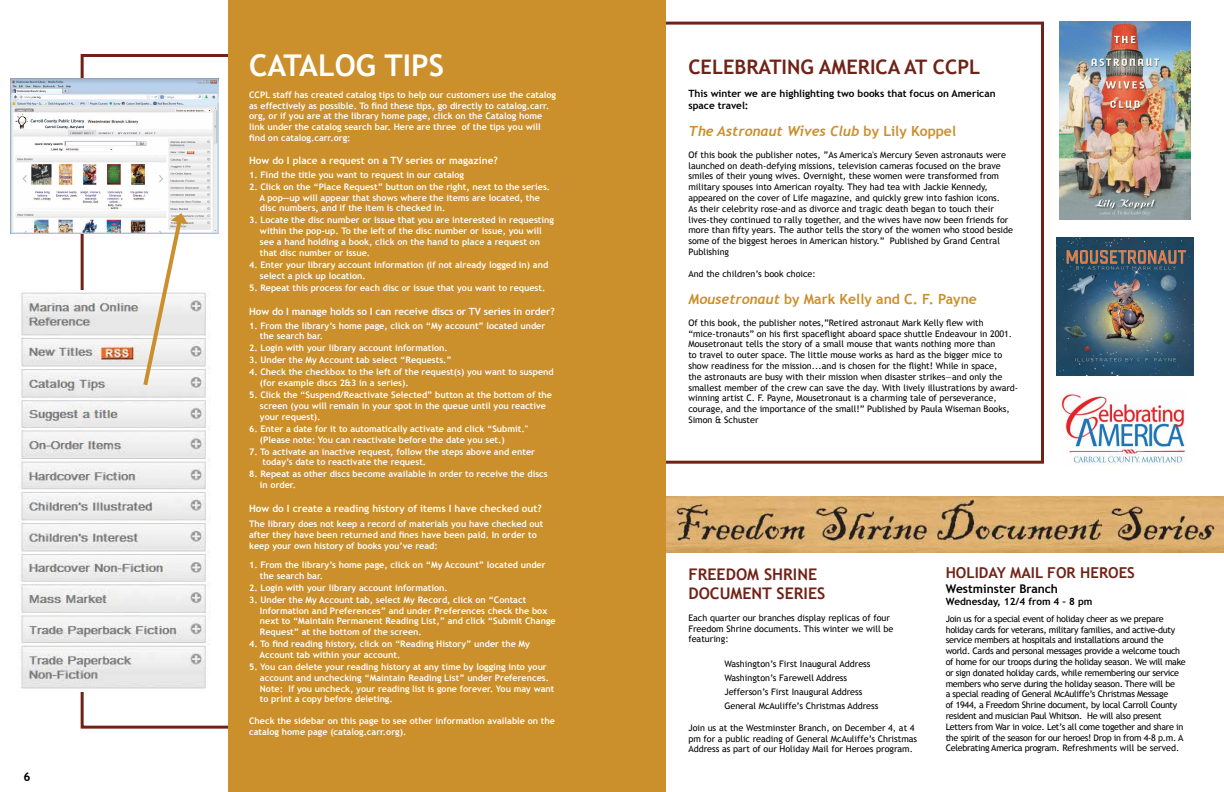
<style>
.page{position:relative;width:1224px;height:792px;background:#fff}
.page>*{position:absolute;margin:0;border:0;box-sizing:border-box;transform-origin:0 0}
.t1{font:700 30px "Trebuchet MS";color:#fff}
.t2{font:700 20px "Trebuchet MS";color:#712217}
.t3{font:700 16px/19.2px "Trebuchet MS";color:#712217}
.t4{font:700 15px "Trebuchet MS";color:#712217}
.t5{font:700 14px "Trebuchet MS";color:#cb8f2b}
.t6{font:italic 700 14px "Trebuchet";color:#cb8f2b}
.t7{font:700 12px "Trebuchet MS";color:#000}
.t8{font:700 10px "Trebuchet MS";color:#fff}
.t9{font:700 10px/12px "Trebuchet MS";color:#000}
.t10{font:700 9px/10.8px "Trebuchet MS";color:#fff}
.t11{font:9px/10.8px "Trebuchet MS";color:#000}
.t12{font:9px/10.8px "Trebuchet MS";letter-spacing:-.03em;color:#000}
.s1{font-family:"Trebuchet MS";font-style:normal}
.s2{font-family:"Trebuchet";font-style:italic}
</style>
<div class="page">
<div style="left:593px;top:22px;width:451px;height:442px;border:3px solid #712217"></div>
<div style="left:228px;top:0;width:438px;height:792px;background:#cb8f2b"></div>
<img style="left:21px;top:292px;width:189px;height:397px">
<img style="left:666px;top:497px;width:558px;height:56px">
<img style="left:1060px;top:391px;width:126px;height:75px">
<img style="left:1059px;top:22px;width:132px;height:198px">
<img style="left:1057px;top:238px;width:136px;height:138px">
<img style="left:10px;top:78px;width:209px;height:156px">
<svg style="left:141px;top:213px;width:47px;height:177px"></svg>
<h3 class="t7" style="left:23px;top:769px;width:9px">6</h3>
<h1 class="t1" style="left:249px;top:47px;width:36px">Catal</h1>
<h1 class="t1" style="left:335px;top:47px;width:82px">og Tips</h1>
<p class="t10" style="left:249px;top:89px;width:309px">CCPL staff has created catalog tips to help our customers use the catalog as effectively as possible. To find these tips, go directly to catalog.carr. org, or if you are at the library home page, click on the Catalog home link under the catalog search bar. Here are three of the tips you will find on catalog.carr.org:</p>
<p class="t8" style="left:249px;top:154px;width:250px">How do I place a request on a TV series or magazine?</p>
<p class="t10" style="left:249px;top:169px;width:216px">1. Find the title you want to request in our catalog</p>
<p class="t10" style="left:259px;top:181px;width:292px;text-indent:-10px">2. Click on the “Place Request” button on the right, next to the series.<br>A pop—up will appear that shows where the items are located, the disc numbers, and if the item is checked in.</p>
<p class="t10" style="left:260px;top:215px;width:296px;text-indent:-11px">3. Locate the disc number or issue that you are interested in requesting within the pop-up. To the left of the disc number or issue, you will see a hand holding a book, click on the hand to place a request on that disc number or issue.</p>
<p class="t10" style="left:260px;top:259px;width:290px;text-indent:-11px">4. Enter your library account information (if not already logged in) and select a pick up location.</p>
<p class="t10" style="left:249px;top:282px;width:298px">5. Repeat this process for each disc or issue that you want to request.</p>
<p class="t8" style="left:249px;top:305px;width:307px">How do I manage holds so I can receive discs or TV series in order?</p>
<p class="t10" style="left:260px;top:320px;width:287px;text-indent:-11px">1. From the library’s home page, click on “My account” located under the search bar.</p>
<p class="t10" style="left:249px;top:343px;width:200px">2. Login with your library account information.</p>
<p class="t10" style="left:249px;top:355px;width:204px">3. Under the My Account tab select “Requests.”</p>
<p class="t10" style="left:260px;top:367px;width:295px;text-indent:-11px">4. Check the checkbox to the left of the request(s) you want to suspend (for example discs 2&amp;3 in a series).</p>
<p class="t10" style="left:260px;top:390px;width:294px;text-indent:-11px">5. Click the “Suspend/Reactivate Selected” button at the bottom of the screen (you will remain in your spot in the queue until you reactive your request).</p>
<p class="t10" style="left:260px;top:423px;width:270px;text-indent:-11px">6. Enter a date for it to automatically activate and click “Submit." (Please note: You can reactivate before the date you set.)</p>
<p class="t10" style="left:263px;top:446px;width:274px;text-indent:-14px">7. To activate an inactive request, follow the steps above and enter today’s date to reactivate the request.</p>
<p class="t10" style="left:260px;top:469px;width:289px;text-indent:-11px">8. Repeat as other discs become available in order to receive the discs in order.</p>
<p class="t8" style="left:249px;top:502px;width:294px">How do I create a reading history of items I have checked out?</p>
<p class="t10" style="left:249px;top:519px;width:296px">The library does not keep a record of materials you have checked out after they have been returned and fines have been paid. In order to keep your own history of books you’ve read:</p>
<p class="t10" style="left:260px;top:559px;width:287px;text-indent:-11px">1. From the library’s home page, click on “My Account” located under the search bar.</p>
<p class="t10" style="left:249px;top:582px;width:200px">2. Login with your library account information.</p>
<p class="t10" style="left:260px;top:594px;width:297px;text-indent:-11px">3. Under the My Account tab, select My Record, click on “Contact Information and Preferences” and under Preferences check the box next to “Maintain Permanent Reading List,” and click “Submit Change Request” at the bottom of the screen.</p>
<p class="t10" style="left:259px;top:639px;width:272px;text-indent:-10px">4. To find reading history, click on “Reading History” under the My<br>Account tab within your account.</p>
<p class="t10" style="left:260px;top:661px;width:296px;text-indent:-11px">5. You can delete your reading history at any time by logging into your account and unchecking “Maintain Reading List” under Preferences.<br>Note: If you uncheck, your reading list is gone forever. You may want to print a copy before deleting.</p>
<p class="t10" style="left:249px;top:715px;width:307px">Check the sidebar on this page to see other information available on the catalog home page (catalog.carr.org).</p>
<h2 class="t2" style="left:688px;top:54px;width:25px">Celebrating</h2>
<h2 class="t2" style="left:819px;top:54px;width:26px">America</h2>
<h2 class="t2" style="left:904px;top:54px;width:77px">at CCPL</h2>
<p class="t9" style="left:688px;top:87px;width:309px">This winter we are highlighting two books that focus on American space travel:</p>
<h3 class="t6" style="left:688px;top:123px;width:269px">The Astronaut Wives Club <span class="s1">by Lily Koppel</span></h3>
<p class="t11" style="left:688px;top:149px;width:326px">Of this book the publisher notes, ”As America's Mercury Seven astronauts were launched on death-defying missions, television cameras focused on the brave smiles of their young wives. Overnight, these women were transformed from military spouses into American royalty. They had tea with Jackie Kennedy, appeared on the cover of Life magazine, and quickly grew into fashion icons.<br>As their celebrity rose-and as divorce and tragic death began to touch their lives-they continued to rally together, and the wives have now been friends for more than fifty years. The author tells the story of the women who stood beside some of the biggest heroes in American history.” Published by Grand Central Publishing</p>
<p class="t11" style="left:688px;top:268px;width:129px">And the children’s book choice:</p>
<h3 class="t5" style="left:688px;top:290px;width:290px"><span class="s2">Mousetronaut</span> by Mark Kelly and C. F. Payne</h3>
<p class="t11" style="left:688px;top:317px;width:331px">Of this book, the publisher notes,”Retired astronaut Mark Kelly flew with “mice-tronauts” on his first spaceflight aboard space shuttle Endeavour in 2001.<br>Mousetronaut tells the story of a small mouse that wants nothing more than<br>to travel to outer space. The little mouse works as hard as the bigger mice to show readiness for the mission...and is chosen for the flight! While in space,<br>the astronauts are busy with their mission when disaster strikes—and only the smallest member of the crew can save the day. With lively illustrations by award&shy;winning artist C. F. Payne, Mousetronaut is a charming tale of perseverance, courage, and the importance of the small!” Published by Paula Wiseman Books, Simon &amp; Schuster</p>
<h3 class="t3" style="left:688px;top:565px;width:94px;text-indent:48px">om Shrine<br>Document</h3>
<h3 class="t3" style="left:688px;top:565px;width:20px">Freed</h3>
<h3 class="t3" style="left:777px;top:584px;width:17px">Series</h3>
<p class="t11" style="left:688px;top:612px;width:206px">Each quarter our branches display replicas of four<br>Freedom Shrine documents. This winter we will be featuring:</p>
<p class="t11" style="left:724px;top:657px;width:155px;line-height:14px">Washington’s First Inaugural Address Washington’s Farewell Address Jefferson’s First Inaugural Address General McAuliffe’s Christmas Address</p>
<p class="t11" style="left:688px;top:722px;width:230px">Join us at the Westminster Branch, on December 4, at 4 pm for a public reading of General McAuliffe’s Christmas<br>Address as part of our Holiday Mail for Heroes program.</p>
<h3 class="t4" style="left:946px;top:564px;width:30px">Holida</h3>
<h3 class="t4" style="left:997px;top:564px;width:33px">y Mail</h3>
<h3 class="t4" style="left:1047px;top:564px;width:80px">for Heroes</h3>
<h3 class="t7" style="left:946px;top:581px;width:114px">Westminster Branch</h3>
<p class="t9" style="left:946px;top:595px;width:148px">Wednesday, 12/4 from 4 – 8 pm</p>
<p class="t12" style="left:946px;top:613px;width:242px">Join us for a special event of holiday cheer as we prepare holiday cards for veterans, military families, and active-duty service members at hospitals and installations around the world. Cards and personal messages provide a welcome touch of home for our troops during the holiday season. We will make or sign donated holiday cards, while remembering our service members who serve during the holiday season. There will be<br>a special reading of General McAuliffe’s Christmas Message<br>of 1944, a Freedom Shrine document, by local Carroll County resident and musician Paul Whitson. He will also present Letters from War in voice. Let’s all come together and share in the spirit of the season for our heroes! Drop in from 4-8 p.m. A Celebrating America program. Refreshments will be served.</p>
</div>
